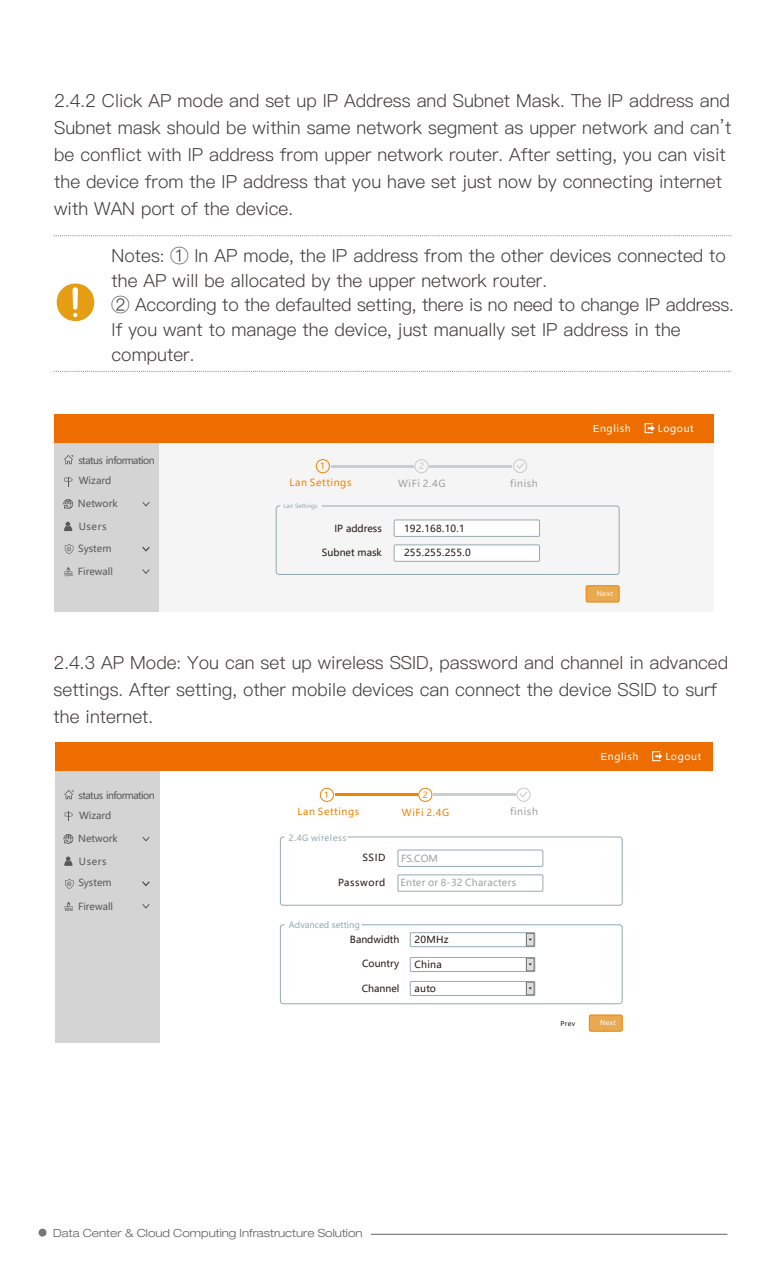
<style>
.page{position:relative;width:766px;height:1276px;background:#fff}
.page>*{position:absolute;margin:0;border:0;box-sizing:border-box;transform-origin:0 0}
.t1{font:18px/27px "Ping Fang SC Regular";color:#3e3a39}
.t2{font:300 expanded 11.25px "Helvetica Neue LT Pro";color:#3e3a39}
.t3{font:9.67px "Microsoft Ya Hei";color:#221815}
.t4{font:9.67px "Microsoft Ya Hei";color:#5a5858}
.t5{font:9.67px "Microsoft Ya Hei";letter-spacing:.035em;color:#9fa0a0}
.t6{font:9.67px/20px "Microsoft Ya Hei";letter-spacing:-.06em;color:#5a5858}
.t7{font:9.67px "Microsoft Ya Hei";letter-spacing:.06em;color:#f08300}
.t8{font:9.67px "Microsoft Ya Hei";letter-spacing:.06em;color:#fff}
.t9{font:9.67px "Microsoft Ya Hei";letter-spacing:.025em;color:#221815}
.t10{font:9.67px "Microsoft Ya Hei";letter-spacing:.06em;color:#221815}
.t11{font:8.55px "Microsoft Ya Hei";color:#94aab0}
.t12{font:8.55px "Microsoft Ya Hei";letter-spacing:.06em;color:#94aab0}
.t13{font:8.55px "Microsoft Ya Hei";color:#f08300}
.t14{font:8.55px "Microsoft Ya Hei";color:#c9c9ca}
.t15{font:6.52px "Microsoft Ya Hei";letter-spacing:.06em;color:#fff}
.t16{font:6.52px "Microsoft Ya Hei";color:#221815}
.t17{font:5.85px "Microsoft Ya Hei";color:#94aab0}
.s1{font-family:"Arial"}
</style>
<div class="page">
<svg style="left:38px;top:1228px;width:8px;height:8px"></svg>
<hr style="left:371px;top:1234px;width:356px;height:1px;background:#3e3a39">
<svg style="left:57px;top:283px;width:37px;height:38px"></svg>
<svg style="left:54px;top:235px;width:677px;height:1px"></svg>
<svg style="left:54px;top:371px;width:677px;height:1px"></svg>
<div style="left:140px;top:435px;width:574px;height:177px;background:#f6f5f5"></div>
<div style="left:55px;top:435px;width:104px;height:177px;background:#d4d4d4"></div>
<div style="left:55px;top:414px;width:659px;height:28px;background:#ed6d00"></div>
<div style="left:316px;top:459px;width:14px;height:14px;border:1px solid #f08300;border-radius:50%"></div>
<div style="left:414px;top:459px;width:14px;height:14px;border:1px solid #c9c9ca;border-radius:50%"></div>
<div style="left:513px;top:459px;width:14px;height:14px;border:1px solid #c9c9ca;border-radius:50%"></div>
<svg style="left:515px;top:462px;width:9px;height:7px"></svg>
<hr style="left:331px;top:465px;width:82px;height:2px;background:#c4d1d3">
<hr style="left:429px;top:465px;width:82px;height:2px;background:#c4d1d3">
<div style="left:394px;top:520px;width:145px;height:16px;background:#fff"></div>
<div style="left:394px;top:520px;width:145px;height:17px;border:1px solid #94aab0"></div>
<div style="left:394px;top:545px;width:145px;height:16px;background:#fff"></div>
<div style="left:394px;top:544px;width:145px;height:17px;border:1px solid #94aab0"></div>
<div style="left:276px;top:506px;width:343px;height:69px;border:1px solid #94aab0;border-radius:3px"></div>
<div style="left:586px;top:586px;width:33px;height:16px;background:#e8a950;border-radius:2px"></div>
<div style="left:585px;top:585px;width:34px;height:17px;border:1px solid #f08300;border-radius:2px"></div>
<div style="left:644px;top:423px;width:9px;height:10px;border:1px solid #fff"></div>
<svg style="left:647px;top:425px;width:7px;height:6px"></svg>
<svg style="left:64px;top:477px;width:9px;height:9px"></svg>
<svg style="left:64px;top:455px;width:9px;height:9px"></svg>
<svg style="left:63px;top:499px;width:10px;height:10px"></svg>
<svg style="left:142px;top:502px;width:8px;height:5px"></svg>
<svg style="left:64px;top:567px;width:8px;height:9px"></svg>
<svg style="left:65px;top:544px;width:8px;height:10px"></svg>
<svg style="left:142px;top:546px;width:8px;height:6px"></svg>
<svg style="left:142px;top:569px;width:8px;height:5px"></svg>
<svg style="left:64px;top:522px;width:8px;height:9px"></svg>
<div style="left:397px;top:849px;width:146px;height:17px;border:1px solid #94aab0"></div>
<div style="left:397px;top:874px;width:146px;height:17px;border:1px solid #94aab0"></div>
<div style="left:280px;top:836px;width:342px;height:69px;border:1px solid #94aab0;border-radius:3px"></div>
<div style="left:55px;top:763px;width:104px;height:279px;background:#d4d4d4"></div>
<div style="left:55px;top:743px;width:657px;height:28px;background:#ed6d00"></div>
<div style="left:589px;top:1015px;width:33px;height:16px;background:#e8a950;border-radius:2px"></div>
<div style="left:589px;top:1014px;width:33px;height:17px;border:1px solid #f08300;border-radius:2px"></div>
<div style="left:410px;top:932px;width:125px;height:15px;border:1px solid #94aab0"></div>
<div style="left:410px;top:957px;width:125px;height:14px;border:1px solid #94aab0"></div>
<div style="left:410px;top:981px;width:125px;height:14px;border:1px solid #94aab0"></div>
<svg style="left:526px;top:933px;width:8px;height:13px"></svg>
<svg style="left:526px;top:958px;width:8px;height:13px"></svg>
<svg style="left:526px;top:982px;width:8px;height:13px"></svg>
<div style="left:320px;top:788px;width:14px;height:14px;border:1px solid #f08300;border-radius:50%"></div>
<div style="left:418px;top:788px;width:14px;height:14px;border:1px solid #f08300;border-radius:50%"></div>
<div style="left:516px;top:787px;width:14px;height:14px;border:1px solid #c9c9ca;border-radius:50%"></div>
<svg style="left:520px;top:792px;width:8px;height:5px"></svg>
<hr style="left:335px;top:794px;width:82px;height:2px;background:#f08300">
<hr style="left:433px;top:794px;width:82px;height:2px;background:#c4d1d3">
<div style="left:280px;top:924px;width:342px;height:80px;border:1px solid #94aab0;border-radius:3px"></div>
<svg style="left:65px;top:812px;width:8px;height:9px"></svg>
<svg style="left:64px;top:790px;width:9px;height:9px"></svg>
<svg style="left:63px;top:834px;width:10px;height:10px"></svg>
<svg style="left:142px;top:837px;width:8px;height:4px"></svg>
<svg style="left:65px;top:901px;width:8px;height:10px"></svg>
<svg style="left:65px;top:878px;width:9px;height:11px"></svg>
<svg style="left:142px;top:881px;width:8px;height:5px"></svg>
<svg style="left:142px;top:904px;width:8px;height:5px"></svg>
<svg style="left:64px;top:856px;width:8px;height:10px"></svg>
<div style="left:652px;top:751px;width:8px;height:10px;border:1px solid #fff"></div>
<svg style="left:655px;top:753px;width:7px;height:6px"></svg>
<p class="t1" style="left:54px;top:87px;width:678px">2.4.2 Click AP mode and set up IP Address and Subnet Mask. The IP address and Subnet mask should be within same network segment as upper network and can’t be conflict with IP address from upper network router. After setting, you can visit the device from the IP address that you have set just now by connecting internet with WAN port of the device.</p>
<p class="t1" style="left:112px;top:243px;width:623px;line-height:24.8px">Notes: ① In AP mode, the IP address from the other devices connected to the AP will be allocated by the upper network router.<br>② According to the defaulted setting, there is no need to change IP address.<br>If you want to manage the device, just manually set IP address in the computer.</p>
<p class="t6" style="left:78px;top:450px;width:78px">status information<br>Wizard</p>
<p class="t4" style="left:78px;top:497px;width:41px">Network</p>
<p class="t4" style="left:79px;top:520px;width:29px">Users</p>
<p class="t4" style="left:78px;top:542px;width:35px">System</p>
<p class="t4" style="left:78px;top:565px;width:37px">Firewall</p>
<p class="t13" style="left:320px;top:460px;width:6px">1</p>
<p class="t14" style="left:419px;top:460px;width:6px">2</p>
<p class="t7" style="left:289px;top:476px;width:63px">Lan Settings</p>
<p class="t5" style="left:398px;top:477px;width:49px">WiFi 2.4G</p>
<p class="t5" style="left:510px;top:476px;width:29px">finish</p>
<p class="t17" style="left:283px;top:502px;width:36px">Lan Settings</p>
<p class="t3" style="left:334px;top:521px;width:49px">IP address</p>
<p class="t3" style="left:322px;top:546px;width:61px">Subnet mask</p>
<p class="t3" style="left:404px;top:522px;width:62px">192.168.10.1</p>
<p class="t9" style="left:404px;top:546px;width:68px">255.255.255.0</p>
<p class="t8" style="left:593px;top:421px;width:39px"><span class="s1">E</span>nglish</p>
<p class="t8" style="left:657px;top:421px;width:37px">Logout</p>
<p class="t15" style="left:596px;top:589px;width:18px">Next</p>
<p class="t1" style="left:54px;top:649px;width:675px">2.4.3 AP Mode: You can set up wireless SSID, password and channel in advanced settings. After setting, other mobile devices can connect the device SSID to surf the internet.</p>
<p class="t8" style="left:600px;top:749px;width:39px"><span class="s1">E</span>nglish</p>
<p class="t8" style="left:665px;top:749px;width:37px">Logout</p>
<p class="t6" style="left:79px;top:785px;width:77px">status information<br>Wizard</p>
<p class="t4" style="left:78px;top:832px;width:41px">Network</p>
<p class="t4" style="left:79px;top:854px;width:29px">Users</p>
<p class="t4" style="left:78px;top:876px;width:35px">System</p>
<p class="t4" style="left:78px;top:900px;width:36px">Firewall</p>
<p class="t13" style="left:324px;top:789px;width:6px">1</p>
<p class="t13" style="left:423px;top:789px;width:6px">2</p>
<p class="t7" style="left:297px;top:805px;width:63px">Lan Settings</p>
<p class="t7" style="left:402px;top:805px;width:49px">WiFi 2.4G</p>
<p class="t5" style="left:510px;top:805px;width:29px">finish</p>
<p class="t3" style="left:362px;top:851px;width:25px">SSID</p>
<p class="t10" style="left:338px;top:875px;width:49px">Password</p>
<p class="t12" style="left:288px;top:832px;width:59px">2.4G wireless</p>
<p class="t5" style="left:401px;top:851px;width:38px">FS.COM</p>
<p class="t5" style="left:400px;top:875px;width:117px">Enter or 8-32 Characters</p>
<p class="t11" style="left:289px;top:919px;width:72px">Advanced setting</p>
<p class="t3" style="left:350px;top:933px;width:51px">Bandwidth</p>
<p class="t3" style="left:362px;top:957px;width:39px">Country</p>
<p class="t3" style="left:361px;top:981px;width:39px">Channel</p>
<p class="t3" style="left:414px;top:933px;width:35px">20MHz</p>
<p class="t3" style="left:414px;top:957px;width:29px">China</p>
<p class="t3" style="left:414px;top:982px;width:23px">auto</p>
<p class="t16" style="left:560px;top:1019px;width:16px">Prev</p>
<p class="t15" style="left:600px;top:1018px;width:18px">Next</p>
<p class="t2" style="left:53px;top:1225px;width:311px">Data Center &amp; Cloud Computing Infrastructure Solution</p>
</div>
